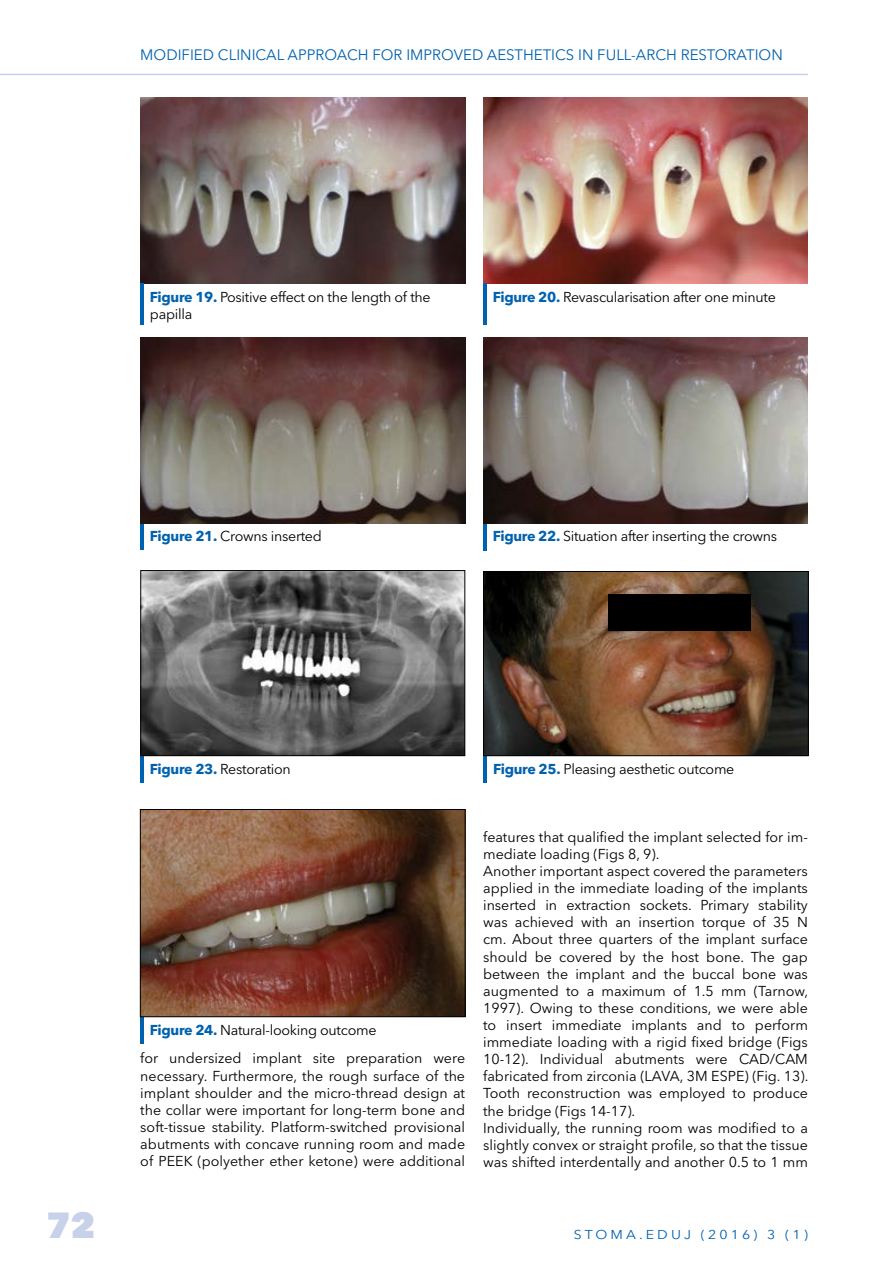
<style>
.page{position:relative;width:893px;height:1263px;background:#fff}
.page>*{position:absolute;margin:0;border:0;box-sizing:border-box;transform-origin:0 0}
.t1{font:800 36px "Avenir Next LT Pro";color:#c7d1ea}
.t2{font:15px "Avenir Next LT Pro";color:#0061af}
.t3{font:14.25px/17.1px "Avenir Next LT Pro";color:#000}
.t4{font:14.25px/17.1px "Avenir Next LT Pro";letter-spacing:-.02em;color:#000}
.t5{font:12.75px "Avenir Next LT Pro";letter-spacing:.22em;color:#0061af;scale:1.11 1}
.s1{font-weight:700;color:#0061af}
</style>
<div class="page">
<hr style="left:0;top:74px;width:808px;height:1px;background:#c7d1ea">
<img style="left:140px;top:98px;width:325px;height:186px">
<img style="left:483px;top:98px;width:325px;height:185px">
<hr style="left:140px;top:284px;width:4px;height:41px;background:#0061af">
<hr style="left:140px;top:523px;width:4px;height:27px;background:#0061af">
<hr style="left:483px;top:284px;width:4px;height:41px;background:#0061af">
<hr style="left:483px;top:523px;width:4px;height:27px;background:#0061af">
<img style="left:140px;top:337px;width:325px;height:186px">
<hr style="left:140px;top:756px;width:4px;height:27px;background:#0061af">
<hr style="left:483px;top:756px;width:4px;height:27px;background:#0061af">
<img style="left:142px;top:572px;width:321px;height:182px">
<div style="left:140px;top:570px;width:325px;height:186px;border:1px solid #000"></div>
<hr style="left:140px;top:1017px;width:4px;height:27px;background:#0061af">
<img style="left:142px;top:811px;width:321px;height:204px">
<div style="left:140px;top:809px;width:325px;height:208px;border:1px solid #000"></div>
<img style="left:485px;top:573px;width:322px;height:181px">
<div style="left:483px;top:571px;width:326px;height:185px;border:1px solid #000"></div>
<img style="left:483px;top:338px;width:325px;height:185px">
<div style="left:608px;top:594px;width:142px;height:37px;background:#000"></div>
<p class="t2" style="left:140px;top:45px;width:644px">MODIFIED CLINICAL APPROACH FOR IMPROVED AESTHETICS IN FULL-ARCH RESTORATION</p>
<p class="t4" style="left:150px;top:288px;width:282px"><span class="s1">Figure 19.</span> Positive effect on the length of the papilla</p>
<p class="t4" style="left:493px;top:288px;width:285px"><span class="s1">Figure 20.</span> Revascularisation after one minute</p>
<p class="t4" style="left:150px;top:527px;width:173px"><span class="s1">Figure 21.</span> Crowns inserted</p>
<p class="t4" style="left:493px;top:527px;width:286px"><span class="s1">Figure 22.</span> Situation after inserting the crowns</p>
<h1 class="t1" style="left:45px;top:1203px;width:52px">72</h1>
<p class="t4" style="left:150px;top:761px;width:142px"><span class="s1">Figure 23.</span> Restoration</p>
<p class="t4" style="left:493px;top:761px;width:243px"><span class="s1">Figure 25.</span> Pleasing aesthetic outcome</p>
<p class="t3" style="left:140px;top:1016px;width:326px;line-height:27.9px;text-indent:10px"><span class="s1">Figure 24.</span> Natural-looking outcome<br>for undersized implant site preparation were</p>
<p class="t3" style="left:140px;top:1067px;width:326px;text-align:justify">necessary. Furthermore, the rough surface of the implant shoulder and the micro-thread design at the collar were important for long-term bone and soft-tissue stability. Platform-switched provisional abutments with concave running room and made of PEEK (polyether ether ketone) were additional</p>
<p class="t3" style="left:483px;top:828px;width:327px">features that qualified the implant selected for im&shy;mediate loading (Figs 8, 9).<br>Another important aspect covered the parameters applied in the immediate loading of the implants inserted in extraction sockets. Primary stability was achieved with an insertion torque of 35 N cm. About three quarters of the implant surface should be covered by the host bone. The gap between the implant and the buccal bone was augmented to a maximum of 1.5 mm (Tarnow, 1997). Owing to these conditions, we were able to insert immediate implants and to perform immediate loading with a rigid fixed bridge (Figs 10-12). Individual abutments were CAD/CAM fabricated from zirconia (LAVA, 3M ESPE) (Fig. 13).<br>Tooth reconstruction was employed to produce the bridge (Figs 14-17).<br>Individually, the running room was modified to a slightly convex or straight profile, so that the tissue was shifted interdentally and another 0.5 to 1 mm</p>
<p class="t5" style="left:574px;top:1227px;width:212px">STOMA.EDUJ (2016) 3 (1)</p>
</div>
